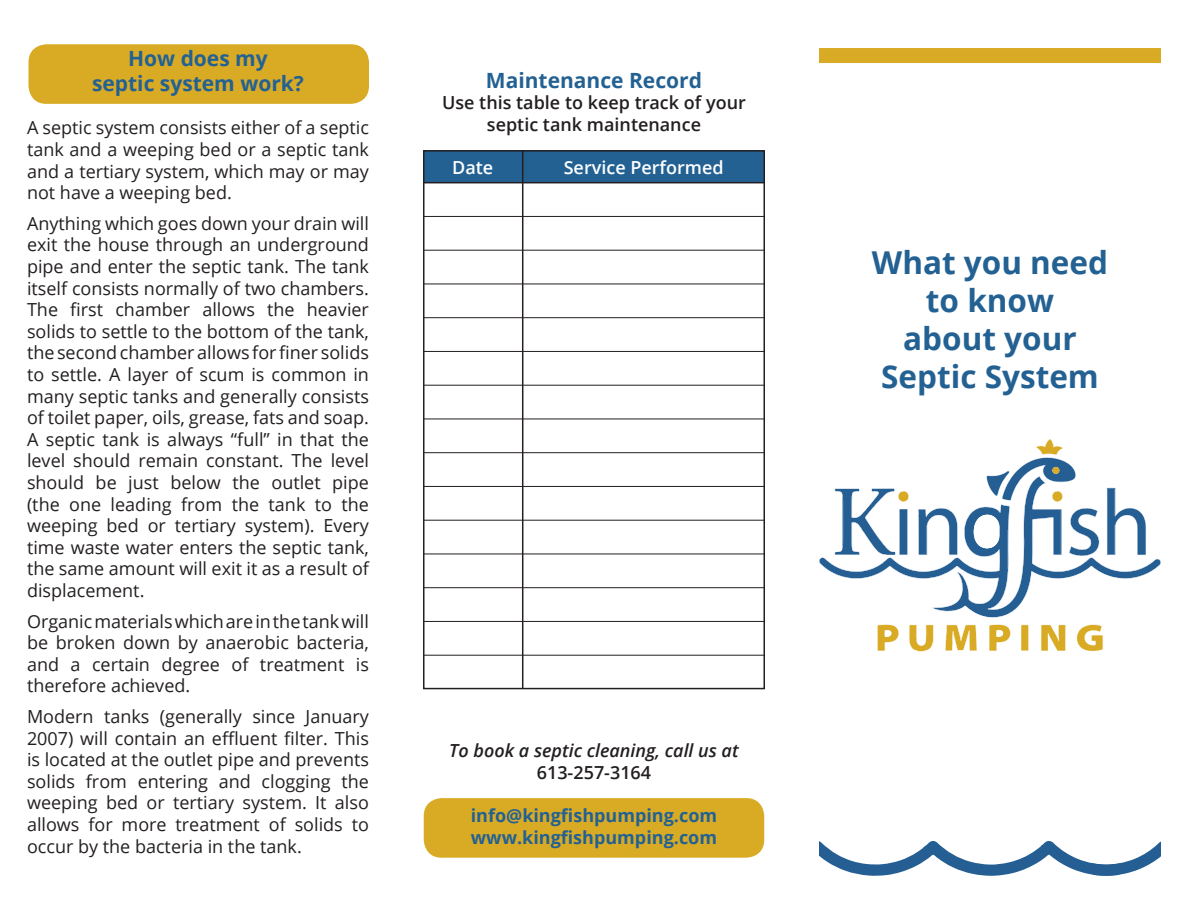
<style>
.page{position:relative;width:1188px;height:918px;background:#fff}
.page>*{position:absolute;margin:0;border:0;box-sizing:border-box;transform-origin:0 0}
.t1{font:700 31.5px/37.8px "Open Sans";color:#236193;text-align:center}
.t2{font:700 21px/25.2px "Open Sans";color:#236193;text-align:center}
.t3{font:18px/21.6px "Open Sans";color:#231f20;text-align:justify}
.t4{font:600 18px/21.6px "Open Sans";color:#231f20;text-align:center}
.t5{font:700 18px/21.6px "Open Sans";color:#236193}
.t6{font:italic 600 18px "Open Sans";color:#231f20}
.t7{font:600 18px "Open Sans";color:#fff}
</style>
<div class="page">
<div style="left:424px;top:150px;width:340px;height:32px;background:#236193"></div>
<svg style="left:819px;top:439px;width:342px;height:213px"></svg>
<div style="left:423px;top:150px;width:342px;height:539px;border:2px solid #231f20"></div>
<hr style="left:522px;top:150px;width:1px;height:538px;background:#231f20">
<hr style="left:423px;top:182px;width:342px;height:1px;background:#231f20">
<hr style="left:423px;top:216px;width:342px;height:1px;background:#231f20">
<hr style="left:423px;top:250px;width:342px;height:1px;background:#231f20">
<hr style="left:423px;top:284px;width:342px;height:1px;background:#231f20">
<hr style="left:423px;top:317px;width:342px;height:1px;background:#231f20">
<hr style="left:423px;top:351px;width:342px;height:1px;background:#231f20">
<hr style="left:423px;top:385px;width:342px;height:1px;background:#231f20">
<hr style="left:423px;top:419px;width:342px;height:1px;background:#231f20">
<hr style="left:423px;top:452px;width:342px;height:1px;background:#231f20">
<hr style="left:423px;top:486px;width:342px;height:1px;background:#231f20">
<hr style="left:423px;top:520px;width:342px;height:1px;background:#231f20">
<hr style="left:423px;top:554px;width:342px;height:1px;background:#231f20">
<hr style="left:423px;top:587px;width:342px;height:1px;background:#231f20">
<hr style="left:423px;top:621px;width:342px;height:1px;background:#231f20">
<hr style="left:423px;top:655px;width:342px;height:1px;background:#231f20">
<svg style="left:819px;top:841px;width:342px;height:35px"></svg>
<div style="left:819px;top:48px;width:342px;height:15px;background:#d9ab25"></div>
<div style="left:424px;top:798px;width:340px;height:60px;background:#d9ab25;border-radius:18px"></div>
<div style="left:28px;top:44px;width:341px;height:60px;background:#d9ab25;border-radius:18px"></div>
<p class="t2" style="left:92px;top:45px;width:213px">How does my<br>septic system work?</p>
<p class="t3" style="left:27px;top:117px;width:344px">A septic system consists either of a septic tank and a weeping bed or a septic tank and a tertiary system, which may or may not have a weeping bed.</p>
<p class="t3" style="left:27px;top:212px;width:344px">Anything which goes down your drain will exit the house through an underground pipe and enter the septic tank. The tank itself consists normally of two chambers.<br>The first chamber allows the heavier solids to settle to the bottom of the tank, the second chamber allows for finer solids to settle. A layer of scum is common in many septic tanks and generally consists of toilet paper, oils, grease, fats and soap.<br>A septic tank is always “full” in that the level should remain constant. The level should be just below the outlet pipe (the one leading from the tank to the weeping bed or tertiary system). Every time waste water enters the septic tank, the same amount will exit it as a result of displacement.</p>
<p class="t3" style="left:27px;top:610px;width:344px">Organic materials which are in the tank will be broken down by anaerobic bacteria, and a certain degree of treatment is therefore achieved.</p>
<p class="t3" style="left:27px;top:705px;width:344px">Modern tanks (generally since January 2007) will contain an effluent filter. This is located at the outlet pipe and prevents solids from entering and clogging the weeping bed or tertiary system. It also allows for more treatment of solids to occur by the bacteria in the tank.</p>
<p class="t2" style="left:486px;top:67px;width:218px">Maintenance Record</p>
<p class="t4" style="left:442px;top:91px;width:305px">Use this table to keep track of your septic tank maintenance</p>
<p class="t7" style="left:452px;top:155px;width:43px">Date</p>
<p class="t7" style="left:564px;top:155px;width:161px">Service Performed</p>
<p class="t6" style="left:449px;top:738px;width:291px">To book a septic cleaning, call us at</p>
<p class="t4" style="left:537px;top:761px;width:116px">613-257-3164</p>
<p class="t5" style="left:471px;top:804px;width:248px">info@kingfishpumping.com www.kingfishpumping.com</p>
<h1 class="t1" style="left:872px;top:243px;width:238px">What you need to know<br>about your<br>Septic System</h1>
</div>
